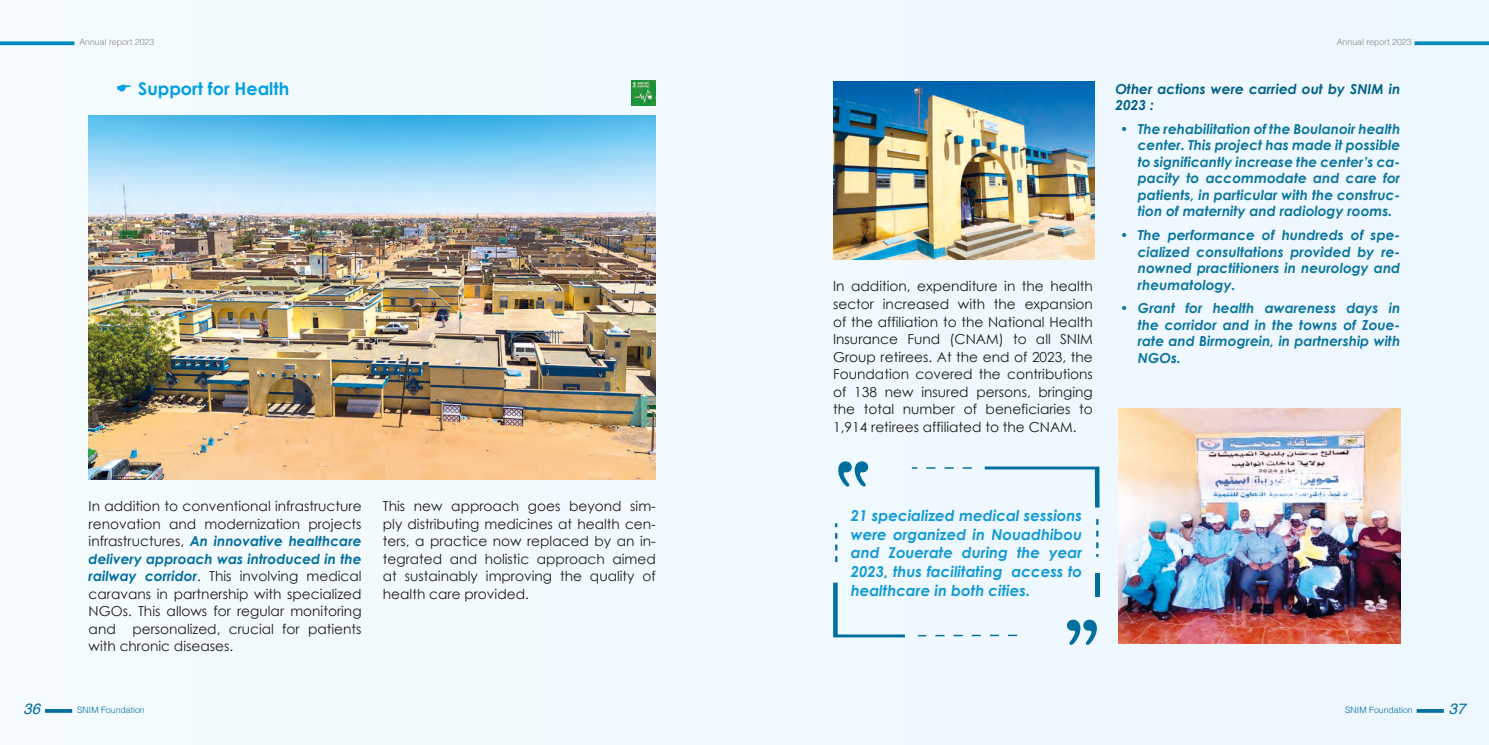
<style>
.page{position:relative;width:1489px;height:745px;background:#fff}
.page>*{position:absolute;margin:0;border:0;box-sizing:border-box;transform-origin:0 0}
.t1{font:700 17.5px "Century Gothic";color:#009fe3}
.t2{font:italic 700 15px/18.8px "Century Gothic";color:#129ad8;text-align:justify}
.t3{font:italic 15px "Helvetica";color:#006f9e}
.t4{font:13.75px/17.5px "Century Gothic";color:#1d1d1b;text-align:justify}
.t5{font:italic 700 13.75px/16.5px "Century Gothic";color:#0b769f;text-align:justify}
.t6{font:italic 700 13.75px/16.5px "Century Gothic";color:#006189}
.t7{font:300 8.75px "Helvetica";color:#878787}
.t8{font:300 8.75px "Helvetica";color:#006a9f}
.s1{font-weight:700;font-style:italic;color:#006f9e}
</style>
<div class="page">
<div style="left:0;top:0;width:1488px;height:744px;background:#f0f9fe"></div>
<svg style="left:45px;top:709px;width:27px;height:3px"></svg>
<svg style="left:1416px;top:709px;width:27px;height:3px"></svg>
<svg style="left:1414px;top:41px;width:74px;height:4px"></svg>
<svg style="left:0;top:41px;width:74px;height:4px"></svg>
<img style="left:89px;top:116px;width:567px;height:363px">
<img style="left:833px;top:81px;width:261px;height:178px">
<img style="left:1118px;top:408px;width:282px;height:235px">
<svg style="left:984px;top:466px;width:115px;height:41px"></svg>
<svg style="left:833px;top:582px;width:71px;height:55px"></svg>
<div style="left:1094px;top:572px;width:5px;height:24px;background:#006f9e"></div>
<svg style="left:1096px;top:542px;width:2px;height:14px"></svg>
<svg style="left:1096px;top:530px;width:2px;height:6px"></svg>
<svg style="left:918px;top:634px;width:8px;height:2px"></svg>
<svg style="left:935px;top:634px;width:9px;height:2px"></svg>
<svg style="left:953px;top:634px;width:9px;height:2px"></svg>
<svg style="left:835px;top:544px;width:2px;height:6px"></svg>
<svg style="left:835px;top:523px;width:2px;height:15px"></svg>
<svg style="left:1067px;top:619px;width:29px;height:25px"></svg>
<svg style="left:838px;top:461px;width:30px;height:25px"></svg>
<img style="left:631px;top:81px;width:25px;height:24px">
<p class="t7" style="left:79px;top:35px;width:76px">Annual report 2023</p>
<p class="t7" style="left:1336px;top:35px;width:76px">Annual report 2023</p>
<p class="t1" style="left:138px;top:75px;width:152px">Support for Health</p>
<p class="t6" style="left:1115px;top:80px;width:286px">Other actions were carried out by SNIM in<br>2023 :</p>
<p class="t5" style="left:1137px;top:120px;width:264px;text-indent:-18px">• The rehabilitation of the Boulanoir health center. This project has made it possible to significantly increase the center’s ca&shy;pacity to accommodate and care for patients, in particular with the construc&shy;tion of maternity and radiology rooms.</p>
<p class="t5" style="left:1137px;top:226px;width:264px;text-indent:-18px">• The performance of hundreds of spe&shy;cialized consultations provided by re&shy;nowned practitioners in neurology and rheumatology.</p>
<p class="t5" style="left:1137px;top:299px;width:264px;text-indent:-18px">• Grant for health awareness days in the corridor and in the towns of Zoue&shy;rate and Birmogrein, in partnership with NGOs.</p>
<p class="t4" style="left:833px;top:277px;width:261px">In addition, expenditure in the health sector increased with the expansion of the affiliation to the National Health Insurance Fund (CNAM) to all SNIM Group retirees. At the end of 2023, the Foundation covered the contributions of 138 new insured persons, bringing the total number of beneficiaries to 1,914 retirees affiliated to the CNAM.</p>
<p class="t4" style="left:89px;top:497px;width:274px">In addition to conventional infrastructure renovation and modernization projects infrastructures, <span class="s1">An innovative healthcare delivery approach was introduced in the railway corridor</span>. This involving medical caravans in partnership with specialized NGOs. This allows for regular monitoring and personalized, crucial for patients with chronic diseases.</p>
<p class="t4" style="left:383px;top:497px;width:274px">This new approach goes beyond sim&shy;ply distributing medicines at health cen&shy;ters, a practice now replaced by an in&shy;tegrated and holistic approach aimed at sustainably improving the quality of health care provided.</p>
<p class="t2" style="left:850px;top:505px;width:233px">21 specialized medical sessions were organized in Nouadhibou and Zouerate during the year 2023, thus facilitating access to healthcare in both cities.</p>
<p class="t3" style="left:23px;top:696px;width:18px">36</p>
<p class="t8" style="left:77px;top:701px;width:69px">SNIM Foundation</p>
<p class="t8" style="left:1345px;top:701px;width:69px">SNIM Foundation</p>
<p class="t3" style="left:1448px;top:696px;width:18px">37</p>
</div>
